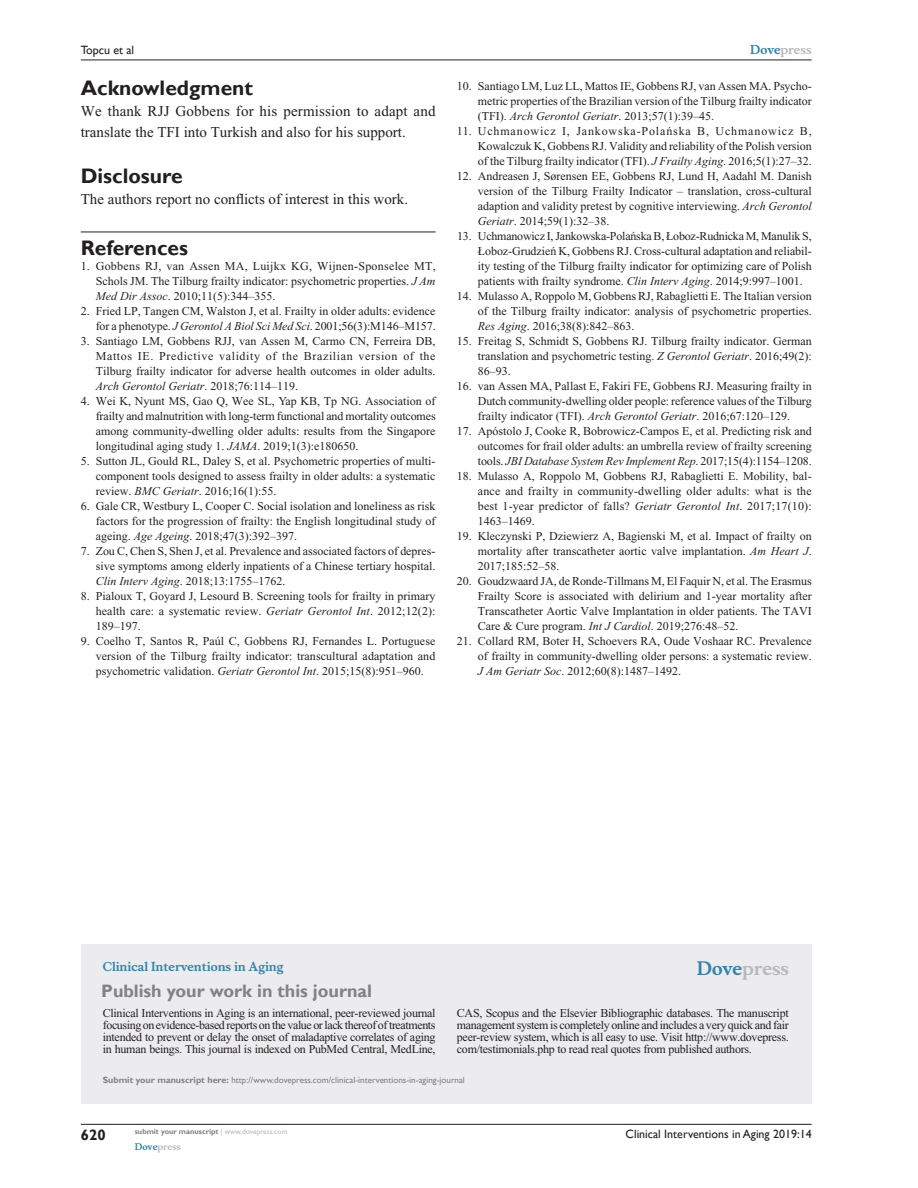
<style>
.page{position:relative;width:918px;height:1188px;background:#fff}
.page>*{position:absolute;margin:0;border:0;box-sizing:border-box;transform-origin:0 0}
.RefH{font:700 21px "Gill Sans";color:#231f20}
.t1{font:700 18px "Gill Sans";color:#808285}
.t2{font:700 18px "Musee";color:#b8b9bc}
.TxF{font:15px/21px "Times New Roman";color:#231f20}
.t3{font:700 15px "Gill Sans";color:#231f20}
.RefNL2{font:12px/15px "Times New Roman";color:#231f20;text-align:justify}
.RefNL1{font:12px/15px "Times New Roman";color:#231f20;text-align:justify}
.t4{font:12px "Gill Sans";color:#231f20}
.t5{font:700 12px "Musee";color:#3485ae}
.t6{font:700 12px "Musee";color:#b8b9bc}
.t7{font:9px "Gill Sans";color:#808285}
.t8{font:700 9px "Musee";color:#b8b9bc}
.t9{font:700 7.5px "Gill Sans";color:#808285}
.s1{font-style:italic}
.s2{color:#3485ae}
.s3{font-style:inherit}
.s4{font-weight:700}
.s5{font-weight:400;color:#b8b9bc}
</style>
<div class="page">
<div style="left:81px;top:944px;width:731px;height:159px;background:#ececee"></div>
<hr style="left:81px;top:1124px;width:731px;height:1px;background:#231f20">
<hr style="left:81px;top:60px;width:731px;height:1px;background:#231f20">
<hr style="left:81px;top:232px;width:355px;height:1px;background:#231f20">
<p class="t4" style="left:81px;top:43px;width:55px">Topcu et al</p>
<h1 class="RefH" style="left:81px;top:76px;width:174px">Acknowledgment</h1>
<p class="TxF" style="left:81px;top:101px;width:356px">We thank RJJ Gobbens for his permission to adapt and translate the TFI into Turkish and also for his support.</p>
<h1 class="RefH" style="left:81px;top:164px;width:103px">Disclosure</h1>
<p class="TxF" style="left:81px;top:189px;width:329px">The authors report no conflicts of interest in this work.</p>
<p class="RefH" style="left:81px;top:235px;width:109px">References</p>
<p class="RefNL1" style="left:96px;top:259px;width:342px;text-indent:-15px">1. Gobbens RJ, van Assen MA, Luijkx KG, Wijnen-Sponselee MT, Schols JM. The Tilburg frailty indicator: psychometric properties. <span class="s1">J Am Med Dir Assoc</span>. 2010;11(5):344–355.</p>
<p class="RefNL1" style="left:81px;top:304px;width:356px;text-align:right">2. Fried LP, Tangen CM, Walston J, et al. Frailty in older adults: evidence for a phenotype. <span class="s1">J Gerontol A Biol Sci Med Sci</span>. 2001;56(3):M146–M157.</p>
<p class="RefNL1" style="left:96px;top:334px;width:341px;text-indent:-15px">3. Santiago LM, Gobbens RJJ, van Assen M, Carmo CN, Ferreira DB, Mattos IE. Predictive validity of the Brazilian version of the Tilburg frailty indicator for adverse health outcomes in older adults.<br><span class="s1">Arch Gerontol Geriatr</span>. 2018;76:114–119.</p>
<p class="RefNL1" style="left:96px;top:394px;width:341px;text-indent:-15px">4. Wei K, Nyunt MS, Gao Q, Wee SL, Yap KB, Tp NG. Association of frailty and malnutrition with long-term functional and mortality outcomes among community-dwelling older adults: results from the Singapore longitudinal aging study 1. <span class="s1">JAMA</span>. 2019;1(3):e180650.</p>
<p class="RefNL1" style="left:96px;top:454px;width:341px;text-indent:-15px">5. Sutton JL, Gould RL, Daley S, et al. Psychometric properties of multi&shy;component tools designed to assess frailty in older adults: a systematic review. <span class="s1">BMC Geriatr</span>. 2016;16(1):55.</p>
<p class="RefNL1" style="left:96px;top:499px;width:341px;text-indent:-15px">6. Gale CR, Westbury L, Cooper C. Social isolation and loneliness as risk factors for the progression of frailty: the English longitudinal study of ageing. <span class="s1">Age Ageing</span>. 2018;47(3):392–397.</p>
<p class="RefNL1" style="left:96px;top:544px;width:341px;text-indent:-15px">7. Zou C, Chen S, Shen J, et al. Prevalence and associated factors of depres&shy;sive symptoms among elderly inpatients of a Chinese tertiary hospital.<br><span class="s1">Clin Interv Aging</span>. 2018;13:1755–1762.</p>
<p class="RefNL1" style="left:96px;top:589px;width:341px;text-indent:-15px">8. Pialoux T, Goyard J, Lesourd B. Screening tools for frailty in primary health care: a systematic review. <span class="s1">Geriatr Gerontol Int</span>. 2012;12(2):<br>189–197.</p>
<p class="RefNL1" style="left:96px;top:634px;width:341px;text-indent:-15px">9. Coelho T, Santos R, Paúl C, Gobbens RJ, Fernandes L. Portuguese version of the Tilburg frailty indicator: transcultural adaptation and psychometric validation. <span class="s1">Geriatr Gerontol Int</span>. 2015;15(8):951–960.</p>
<p class="t6" style="left:750px;top:43px;width:63px"><span class="s2">Dove</span>press</p>
<p class="RefNL2" style="left:478px;top:79px;width:335px;text-indent:-21px">10. Santiago LM, Luz LL, Mattos IE, Gobbens RJ, van Assen MA. Psycho&shy;metric properties of the Brazilian version of the Tilburg frailty indicator (TFI). <span class="s1">Arch Gerontol Geriatr</span>. 2013;57(1):39–45.</p>
<p class="RefNL2" style="left:478px;top:124px;width:335px;text-indent:-21px">11. Uchmanowicz I, Jankowska-Pola<span class="s3">ń</span>ska B, Uchmanowicz B, Kowalczuk K, Gobbens RJ. Validity and reliability of the Polish version of the Tilburg frailty indicator (TFI). <span class="s1">J Frailty Aging</span>. 2016;5(1):27–32.</p>
<p class="RefNL2" style="left:478px;top:169px;width:335px;text-indent:-21px">12. Andreasen J, Sørensen EE, Gobbens RJ, Lund H, Aadahl M. Danish version of the Tilburg Frailty Indicator – translation, cross-cultural adaption and validity pretest by cognitive interviewing. <span class="s1">Arch Gerontol Geriatr</span>. 2014;59(1):32–38.</p>
<p class="RefNL2" style="left:478px;top:229px;width:335px;text-indent:-21px">13. Uchmanowicz I, Jankowska-Pola<span class="s3">ń</span>ska B, Łoboz-Rudnicka M, Manulik S, Łoboz-Grudzie<span class="s3">ń</span> K, Gobbens RJ. Cross-cultural adaptation and reliabil&shy;ity testing of the Tilburg frailty indicator for optimizing care of Polish patients with frailty syndrome. <span class="s1">Clin Interv Aging</span>. 2014;9:997–1001.</p>
<p class="RefNL2" style="left:478px;top:289px;width:335px;text-indent:-21px">14. Mulasso A, Roppolo M, Gobbens RJ, Rabaglietti E. The Italian version of the Tilburg frailty indicator: analysis of psychometric properties.<br><span class="s1">Res Aging</span>. 2016;38(8):842–863.</p>
<p class="RefNL2" style="left:478px;top:334px;width:335px;text-indent:-21px">15. Freitag S, Schmidt S, Gobbens RJ. Tilburg frailty indicator. German translation and psychometric testing. <span class="s1">Z Gerontol Geriatr</span>. 2016;49(2):<br>86–93.</p>
<p class="RefNL2" style="left:478px;top:379px;width:335px;text-indent:-21px">16. van Assen MA, Pallast E, Fakiri FE, Gobbens RJ. Measuring frailty in Dutch community-dwelling older people: reference values of the Tilburg frailty indicator (TFI). <span class="s1">Arch Gerontol Geriatr</span>. 2016;67:120–129.</p>
<p class="RefNL2" style="left:478px;top:424px;width:335px;text-indent:-21px">17. Apóstolo J, Cooke R, Bobrowicz-Campos E, et al. Predicting risk and outcomes for frail older adults: an umbrella review of frailty screening tools. <span class="s1">JBI Database System Rev Implement Rep</span>. 2017;15(4):1154–1208.</p>
<p class="RefNL2" style="left:478px;top:469px;width:335px;text-indent:-21px">18. Mulasso A, Roppolo M, Gobbens RJ, Rabaglietti E. Mobility, bal&shy;ance and frailty in community-dwelling older adults: what is the best 1-year predictor of falls? <span class="s1">Geriatr Gerontol Int</span>. 2017;17(10):<br>1463–1469.</p>
<p class="RefNL2" style="left:478px;top:529px;width:335px;text-indent:-21px">19. Kleczynski P, Dziewierz A, Bagienski M, et al. Impact of frailty on mortality after transcatheter aortic valve implantation. <span class="s1">Am Heart J</span>.<br>2017;185:52–58.</p>
<p class="RefNL2" style="left:478px;top:574px;width:335px;text-indent:-21px">20. Goudzwaard JA, de Ronde-Tillmans M, El Faquir N, et al. The Erasmus Frailty Score is associated with delirium and 1-year mortality after Transcatheter Aortic Valve Implantation in older patients. The TAVI Care &amp; Cure program. <span class="s1">Int J Cardiol</span>. 2019;276:48–52.</p>
<p class="RefNL2" style="left:478px;top:634px;width:335px;text-indent:-21px">21. Collard RM, Boter H, Schoevers RA, Oude Voshaar RC. Prevalence of frailty in community-dwelling older persons: a systematic review.<br><span class="s1">J Am Geriatr Soc</span>. 2012;60(8):1487–1492.</p>
<p class="t5" style="left:103px;top:959px;width:182px">Clinical Interventions in Aging</p>
<h2 class="t1" style="left:101px;top:980px;width:272px">Publish your work in this journal</h2>
<h2 class="t2" style="left:697px;top:958px;width:94px"><span class="s2">Dove</span>press</h2>
<p class="RefNL2" style="left:103px;top:1007px;width:334px;line-height:12px">Clinical Interventions in Aging is an international, peer-reviewed journal focusing on evidence-based reports on the value or lack thereof of treatments intended to prevent or delay the onset of maladaptive correlates of aging in human beings. This journal is indexed on PubMed Central, MedLine,</p>
<p class="RefNL2" style="left:457px;top:1007px;width:333px;line-height:12px">CAS, Scopus and the Elsevier Bibliographic databases. The manuscript management system is completely online and includes a very quick and fair peer-review system, which is all easy to use. Visit http://www.dovepress. com/testimonials.php to read real quotes from published authors.</p>
<p class="t7" style="left:103px;top:1075px;width:364px"><span class="s4">Submit your manuscript here:</span> http://www.dovepress.com/clinical-interventions-in-aging-journal</p>
<p class="t3" style="left:81px;top:1126px;width:26px">620</p>
<p class="t9" style="left:135px;top:1127px;width:154px">submit your manuscript <span class="s5">| www.dovepress.com</span></p>
<p class="t8" style="left:135px;top:1141px;width:48px"><span class="s2">Dove</span>press</p>
<p class="t4" style="left:626px;top:1127px;width:188px">Clinical Interventions in Aging 2019:14</p>
</div>
